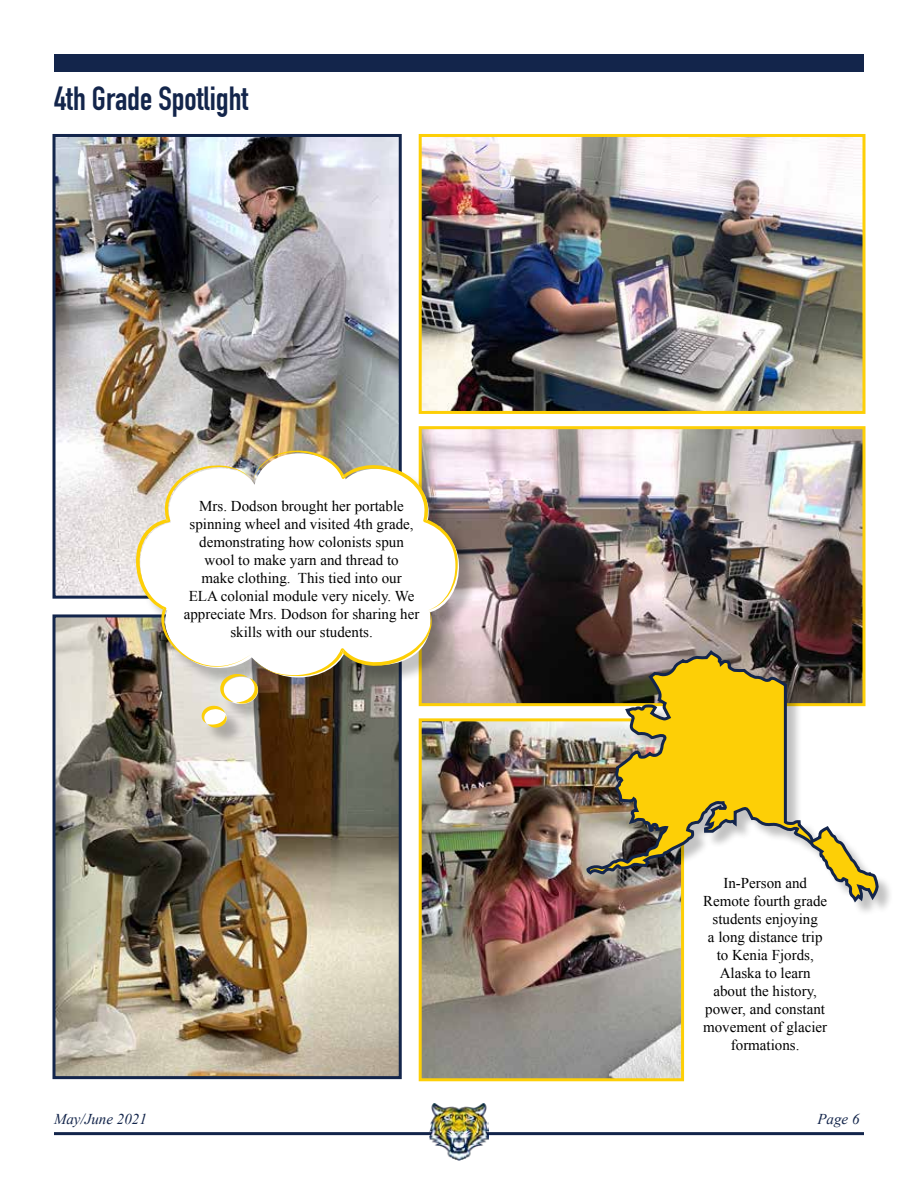
<style>
.page{position:relative;width:918px;height:1188px;background:#fff}
.page>*{position:absolute;margin:0;border:0;box-sizing:border-box;transform-origin:0 0}
.t1{font:700 33px "DIN Condensed";color:#13254b}
.t2{font:15px/18px "Times New Roman";color:#000;text-align:center}
.t3{font:italic 15px "Times New Roman";color:#13254b}
</style>
<div class="page">
<div style="left:54px;top:54px;width:810px;height:18px;background:#13254b"></div>
<hr style="left:54px;top:1132px;width:810px;height:3px;background:#13254b">
<img style="left:430px;top:1103px;width:58px;height:57px">
<img style="left:423px;top:430px;width:439px;height:272px">
<div style="left:419px;top:426px;width:447px;height:280px;border:3px solid #fdcf06"></div>
<img style="left:56px;top:138px;width:342px;height:457px">
<div style="left:52px;top:134px;width:350px;height:465px;border:3px solid #13254b"></div>
<img style="left:56px;top:618px;width:342px;height:457px">
<div style="left:52px;top:614px;width:350px;height:465px;border:3px solid #13254b"></div>
<div style="left:138px;top:453px;width:339px;height:293px;background:#000;opacity:.24"></div>
<img style="left:136px;top:450px;width:322px;height:278px">
<img style="left:423px;top:138px;width:439px;height:272px">
<div style="left:419px;top:134px;width:447px;height:280px;border:3px solid #fdcf06"></div>
<img style="left:423px;top:722px;width:257px;height:355px">
<div style="left:419px;top:718px;width:265px;height:363px;border:3px solid #fdcf06"></div>
<div style="left:588px;top:653px;width:306px;height:264px;background:#000;opacity:.24"></div>
<img style="left:585px;top:648px;width:295px;height:257px">
<h1 class="t1" style="left:54px;top:76px;width:196px">4th Grade Spotlight</h1>
<p class="t2" style="left:184px;top:497px;width:237px">Mrs. Dodson brought her portable spinning wheel and visited 4th grade, demonstrating how colonists spun wool to make yarn and thread to<br>make clothing. This tied into our<br>ELA colonial module very nicely. We appreciate Mrs. Dodson for sharing her skills with our students.</p>
<p class="t2" style="left:703px;top:874px;width:126px">In-Person and<br>Remote fourth grade students enjoying<br>a long distance trip to Kenia Fjords,<br>Alaska to learn about the history, power, and constant movement of glacier formations.</p>
<p class="t3" style="left:54px;top:1109px;width:94px">May/June 2021</p>
<p class="t3" style="left:817px;top:1109px;width:44px">Page 6</p>
</div>
